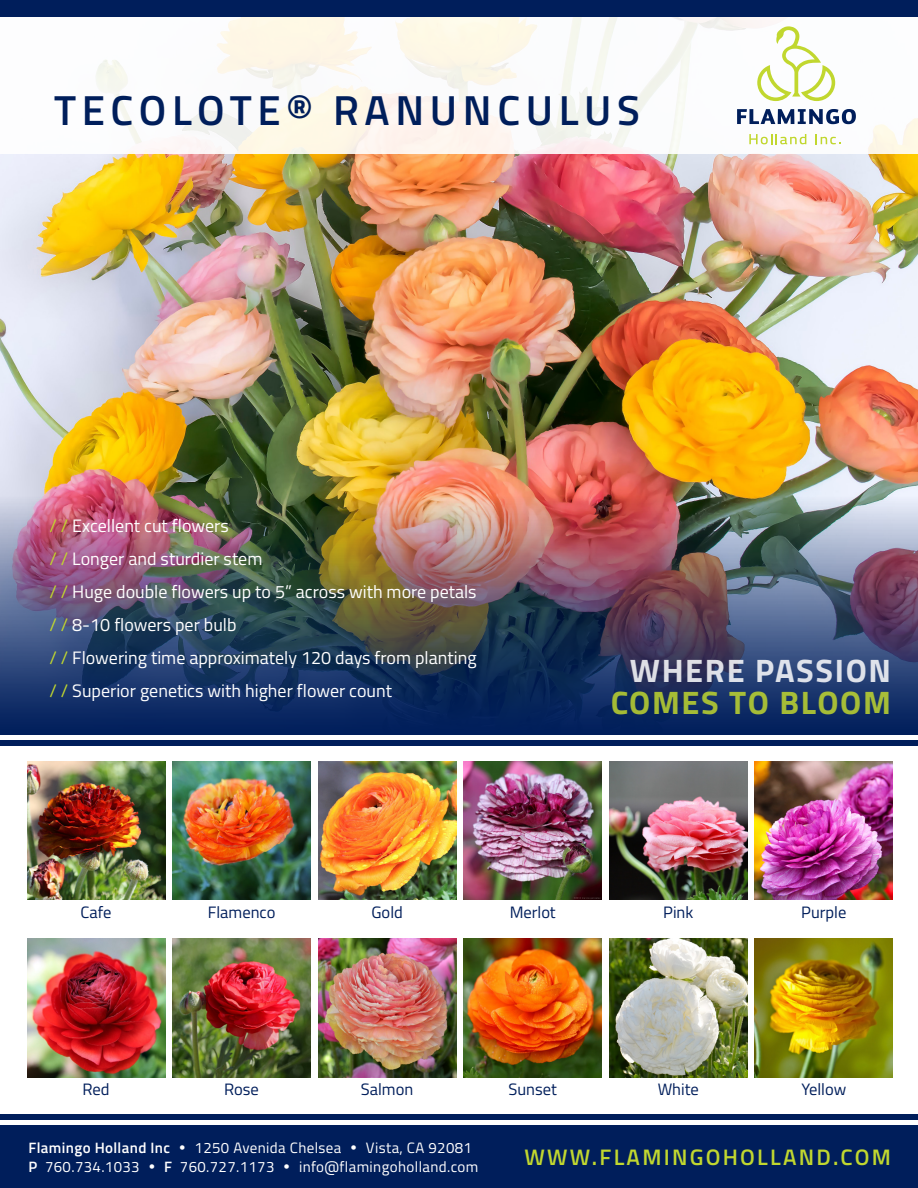
<style>
.page{position:relative;width:918px;height:1188px;background:#fff}
.page>*{position:absolute;margin:0;border:0;box-sizing:border-box;transform-origin:0 0}
.t1{font:600 42px "Titillium";letter-spacing:.135em;color:#001e5b}
.t2{font:700 32.55px "Titillium";letter-spacing:.05em;color:#fff}
.t3{font:700 32.55px "Titillium";letter-spacing:.05em;color:#c1d72f}
.t4{font:600 22.5px "Titillium";letter-spacing:.1em;color:#c1d72f}
.Features_Master_Nest{font:18px "Titillium";color:#fff}
.Variety_Name_1-6per{font:16.5px "Titillium";color:#001e5b}
.t5{font:15px/18.8px "Titillium";letter-spacing:.025em;color:#fff}
.s1{color:#c1d72f}
.s2{font-weight:600}
.s3{font-family:"Century Gothic"}
</style>
<div class="page">
<div style="left:0;top:1125px;width:918px;height:63px;background:#001e5b"></div>
<div style="left:0;top:1114px;width:918px;height:6px;background:#001e5b"></div>
<img style="left:0;top:154px;width:918px;height:269px">
<img style="left:0;top:423px;width:918px;height:312px">
<div style="left:0;top:740px;width:918px;height:5px;background:#001e5b"></div>
<img style="left:755px;top:939px;width:138px;height:138px">
<img style="left:755px;top:762px;width:138px;height:138px">
<img style="left:609px;top:939px;width:138px;height:138px">
<img style="left:609px;top:762px;width:138px;height:138px">
<img style="left:464px;top:939px;width:138px;height:138px">
<img style="left:464px;top:762px;width:138px;height:138px">
<img style="left:318px;top:939px;width:138px;height:138px">
<img style="left:318px;top:762px;width:138px;height:138px">
<img style="left:173px;top:939px;width:138px;height:138px">
<img style="left:173px;top:762px;width:138px;height:138px">
<img style="left:27px;top:939px;width:138px;height:138px">
<img style="left:27px;top:762px;width:138px;height:138px">
<svg style="left:0;top:16px;width:918px;height:138px"></svg>
<svg style="left:737px;top:109px;width:119px;height:15px"></svg>
<svg style="left:749px;top:134px;width:57px;height:10px"></svg>
<svg style="left:816px;top:134px;width:24px;height:10px"></svg>
<svg style="left:757px;top:26px;width:78px;height:75px"></svg>
<div style="left:0;top:0;width:918px;height:16px;background:#001e5b"></div>
<p class="t1" style="left:54px;top:78px;width:587px">TECOLOTE® RANUNCULUS</p>
<p class="Features_Master_Nest" style="left:50px;top:512px;width:181px"><span class="s1">/ /</span> Excellent cut flowers</p>
<p class="Features_Master_Nest" style="left:50px;top:545px;width:214px"><span class="s1">/ /</span> Longer and sturdier stem</p>
<p class="Features_Master_Nest" style="left:50px;top:578px;width:429px"><span class="s1">/ /</span> Huge double flowers up to 5” across with more petals</p>
<p class="Features_Master_Nest" style="left:50px;top:611px;width:189px"><span class="s1">/ /</span> 8-10 flowers per bulb</p>
<p class="Features_Master_Nest" style="left:50px;top:644px;width:429px"><span class="s1">/ /</span> Flowering time approximately 120 days from planting</p>
<p class="Features_Master_Nest" style="left:50px;top:677px;width:344px"><span class="s1">/ /</span> Superior genetics with higher flower count</p>
<h2 class="t2" style="left:630px;top:646px;width:263px">WHERE PASSION</h2>
<h2 class="t3" style="left:610px;top:678px;width:282px">COMES TO BLOOM</h2>
<p class="Variety_Name_1-6per" style="left:81px;top:900px;width:32px">Cafe</p>
<p class="Variety_Name_1-6per" style="left:82px;top:1078px;width:29px">Red</p>
<p class="Variety_Name_1-6per" style="left:208px;top:900px;width:69px">Flamenco</p>
<p class="Variety_Name_1-6per" style="left:224px;top:1078px;width:36px">Rose</p>
<p class="Variety_Name_1-6per" style="left:371px;top:900px;width:33px">Gold</p>
<p class="Variety_Name_1-6per" style="left:361px;top:1078px;width:54px">Salmon</p>
<p class="Variety_Name_1-6per" style="left:510px;top:900px;width:48px">Merlot</p>
<p class="Variety_Name_1-6per" style="left:509px;top:1078px;width:50px">Sunset</p>
<p class="Variety_Name_1-6per" style="left:663px;top:900px;width:32px">Pink</p>
<p class="Variety_Name_1-6per" style="left:658px;top:1078px;width:43px">White</p>
<p class="Variety_Name_1-6per" style="left:801px;top:900px;width:47px">Purple</p>
<p class="Variety_Name_1-6per" style="left:801px;top:1078px;width:46px">Yellow</p>
<p class="t5" style="left:28px;top:1137px;width:451px"><span class="s2">Flamingo Holland Inc</span> <span class="s3">•</span> 1250 Avenida Chelsea <span class="s3">•</span> Vista, CA 92081<br><span class="s2">P</span> 760.734.1033 <span class="s3">•</span> <span class="s2">F</span> 760.727.1173 <span class="s3">•</span> info@flamingoholland.com</p>
<p class="t4" style="left:524px;top:1140px;width:368px">WWW.FLAMINGOHOLLAND.COM</p>
<p class="t4" style="left:524px;top:1143px;width:368px">WWW.FLAMINGOHOLLAND.COM</p>
</div>
